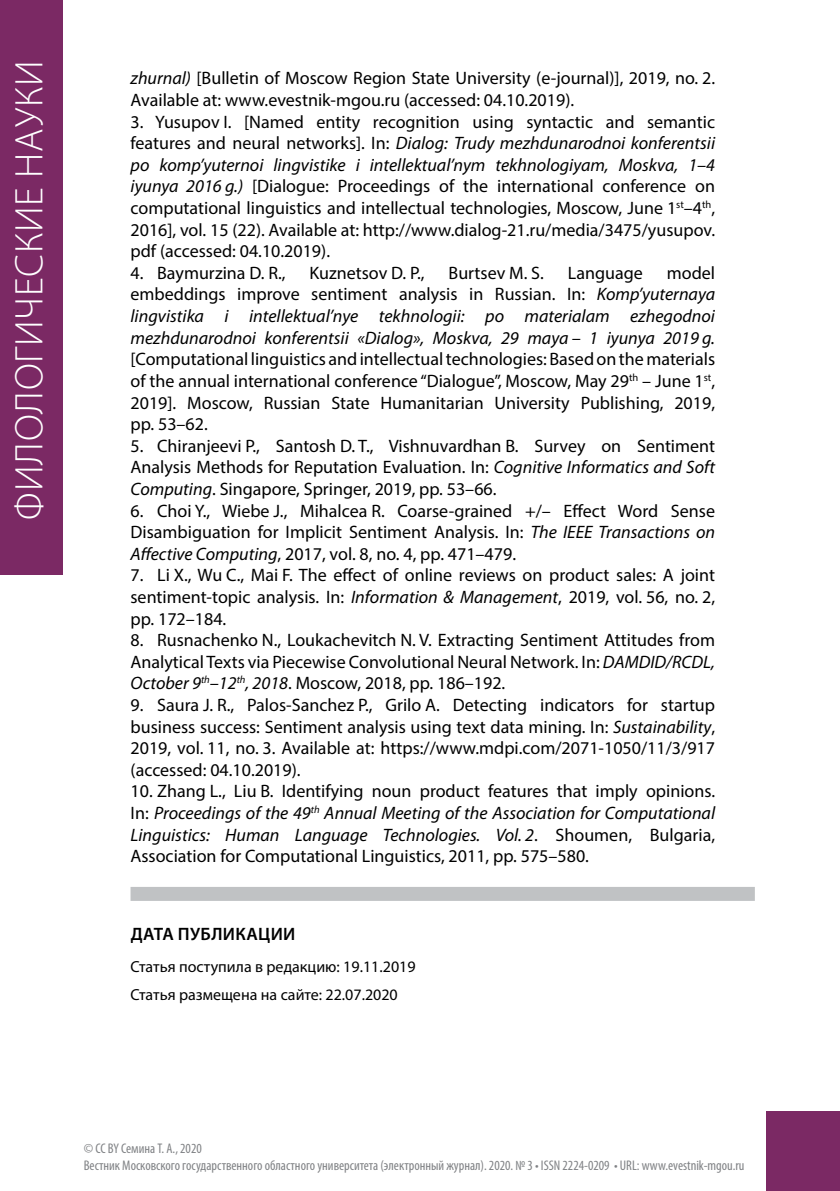
<style>
.page{position:relative;width:840px;height:1191px;background:#fff}
.page>*{position:absolute;margin:0;border:0;box-sizing:border-box;transform-origin:0 0}
.t1{font:300 40px "Myriad Pro";letter-spacing:.02em;color:#fff}
.t2{font:18px/21.6px "Myriad Pro";color:#000;text-align:justify}
.t3{font:italic 18px/21.6px "Myriad Pro";color:#000;text-align:justify}
.t4{font:600 18px "Myriad Pro";letter-spacing:.02em;color:#000}
.t5{font:16px/27.2px "Myriad Pro";color:#000}
.t6{font:condensed 14px/16.8px "Myriad Pro";color:#808285}
.s1{font-style:italic}
.s2{font-style:normal}
</style>
<div class="page">
<div style="left:765px;top:1111px;width:74px;height:80px;background:#7b2964"></div>
<div style="left:0;top:0;width:62px;height:574px;background:#7b2964"></div>
<div style="left:130px;top:887px;width:624px;height:14px;background:#c0c2c4"></div>
<h1 class="t1" style="left:5px;top:519px;width:460px;rotate:-90deg">филологические науки</h1>
<p class="t2" style="left:130px;top:67px;width:585px"><span class="s1">zhurnal)</span> [Bulletin of Moscow Region State University (e-journal)], 2019, no. 2.<br>Available at: www.evestnik-mgou.ru (accessed: 04.10.2019).</p>
<p class="t2" style="left:130px;top:110px;width:585px">3. Yusupov I. [Named entity recognition using syntactic and semantic features and neural networks]. In: <span class="s1">Dialog: Trudy mezhdunarodnoi konferentsii po komp’yuternoi lingvistike i intellektual’nym tekhnologiyam, Moskva, 1–4 iyunya 2016 g.)</span> [Dialogue: Proceedings of the international conference on computational linguistics and intellectual technologies, Moscow, June 1<sup>st</sup>–4<sup>th</sup>, 2016], vol. 15 (22). Available at: http://www.dialog-21.ru/media/3475/yusupov. pdf (accessed: 04.10.2019).</p>
<p class="t2" style="left:130px;top:262px;width:156px">4. Baymurzina D. R.,</p>
<p class="t2" style="left:309px;top:262px;width:117px">Kuznetsov D. P.,</p>
<p class="t2" style="left:448px;top:262px;width:97px">Burtsev M. S.</p>
<p class="t2" style="left:567px;top:262px;width:76px">Language</p>
<p class="t3" style="left:130px;top:262px;width:585px;text-indent:536px"><span class="s2">model embeddings improve sentiment analysis in Russian. In:</span> Komp’yuternaya lingvistika i intellektual’nye tekhnologii: po materialam ezhegodnoi mezhdunarodnoi konferentsii «Dialog», Moskva, 29 maya – 1 iyunya 2019 g.</p>
<p class="t2" style="left:130px;top:348px;width:585px">[Computational linguistics and intellectual technologies: Based on the materials of the annual international conference “Dialogue”, Moscow, May 29<sup>th</sup> – June 1<sup>st</sup>, 2019]. Moscow, Russian State Humanitarian University Publishing, 2019, pp. 53–62.</p>
<p class="t2" style="left:130px;top:434px;width:585px">5. Chiranjeevi P., Santosh D. T., Vishnuvardhan B. Survey on Sentiment Analysis Methods for Reputation Evaluation. In: <span class="s1">Cognitive Informatics and Soft Computing</span>. Singapore, Springer, 2019, pp. 53–66.</p>
<p class="t2" style="left:130px;top:499px;width:585px">6. Choi Y., Wiebe J., Mihalcea R. Coarse-grained +/– Effect Word Sense Disambiguation for Implicit Sentiment Analysis. In: <span class="s1">The IEEE Transactions on Affective Computing</span>, 2017, vol. 8, no. 4, pp. 471–479.</p>
<p class="t2" style="left:130px;top:564px;width:585px">7. Li X., Wu C., Mai F. The effect of online reviews on product sales: A joint sentiment-topic analysis. In: <span class="s1">Information &amp; Management</span>, 2019, vol. 56, no. 2, pp. 172–184.</p>
<p class="t2" style="left:130px;top:629px;width:585px">8. Rusnachenko N., Loukachevitch N. V. Extracting Sentiment Attitudes from Analytical Texts via Piecewise Convolutional Neural Network. In: <span class="s1">DAMDID/RCDL, October 9</span><sup>th</sup><span class="s1">–12</span><sup>th</sup><span class="s1">, 2018</span>. Мoscow, 2018, pp. 186–192.</p>
<p class="t2" style="left:130px;top:694px;width:586px">9. Saura J. R., Palos-Sanchez P., Grilo A. Detecting indicators for startup business success: Sentiment analysis using text data mining. In: <span class="s1">Sustainability</span>, 2019, vol. 11, no. 3. Available at: https://www.mdpi.com/2071-1050/11/3/917 (accessed: 04.10.2019).</p>
<p class="t2" style="left:130px;top:780px;width:585px">10. Zhang L., Liu B. Identifying noun product features that imply opinions.<br>In: <span class="s1">Proceedings of the 49</span><sup>th</sup> <span class="s1">Annual Meeting of the Association for Computational Linguistics: Human Language Technologies. Vol. 2</span>. Shoumen, Bulgaria, Association for Computational Linguistics, 2011, pp. 575–580.</p>
<p class="t4" style="left:131px;top:922px;width:140px">ДАТА ПУБЛИ КАЦИИ</p>
<p class="t5" style="left:130px;top:953px;width:286px">Статья поступила в редакцию: 19.11.2019<br>Статья размещена на сайте: 22.07.2020</p>
<p class="t6" style="left:84px;top:1139px;width:662px">© CC BY Семина Т. А., 2020<br>Вестник Московского государственного областного университета (электронный журнал). 2020. № 3 • ISSN 2224-0209 • URL: www.evestnik-mgou.ru</p>
</div>
